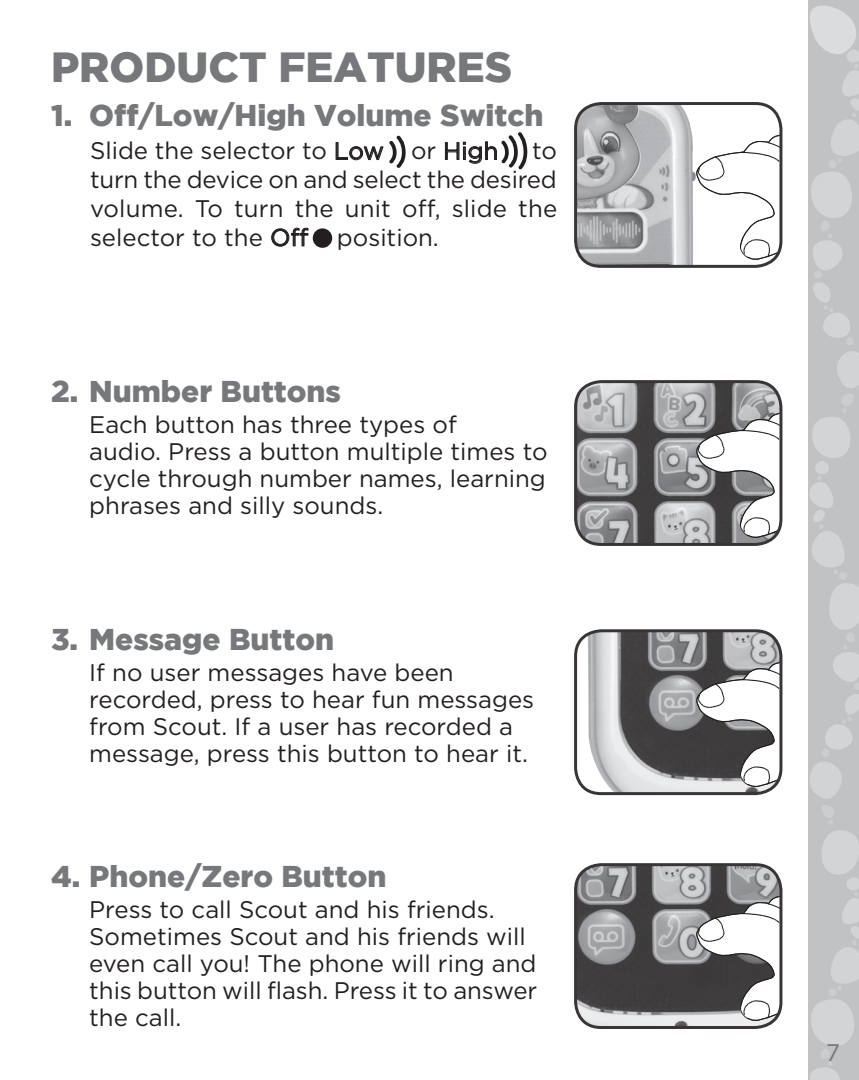
<style>
.page{position:relative;width:859px;height:1080px;background:#fff}
.page>*{position:absolute;margin:0;border:0;box-sizing:border-box;transform-origin:0 0}
.t1{font:900 42px "Gotham";color:#76787b}
.t2{font:900 30px "Gotham";color:#76787b}
.t3{font:24px/27px "Gotham";color:#231f20}
.t4{font:24px "Gotham";color:#76787b}
</style>
<div class="page">
<svg style="left:808px;top:0;width:51px;height:1080px"></svg>
<img style="left:577px;top:106px;width:119px;height:159px">
<svg style="left:696px;top:135px;width:85px;height:125px"></svg>
<div style="left:574px;top:102px;width:208px;height:166px;border:3px solid #231f20;border-radius:26px"></div>
<img style="left:577px;top:382px;width:204px;height:161px">
<svg style="left:696px;top:412px;width:85px;height:126px"></svg>
<div style="left:574px;top:380px;width:208px;height:166px;border:3px solid #231f20;border-radius:26px"></div>
<img style="left:577px;top:865px;width:204px;height:163px">
<svg style="left:696px;top:895px;width:85px;height:126px"></svg>
<div style="left:574px;top:863px;width:208px;height:166px;border:3px solid #231f20;border-radius:26px"></div>
<img style="left:577px;top:632px;width:204px;height:162px">
<svg style="left:696px;top:661px;width:85px;height:126px"></svg>
<div style="left:574px;top:629px;width:208px;height:166px;border:3px solid #231f20;border-radius:26px"></div>
<svg style="left:389px;top:136px;width:17px;height:32px"></svg>
<svg style="left:501px;top:132px;width:27px;height:38px"></svg>
<div style="left:313px;top:228px;width:19px;height:20px;background:#231f20;border-radius:50%"></div>
<h1 class="t1" style="left:51px;top:43px;width:463px">PRODUCT FEATURES</h1>
<p class="t2" style="left:51px;top:98px;width:494px">1. Off/Low/High Volume Switch</p>
<p class="t3" style="left:90px;top:137px;width:410px">Slide the selector to Low or High</p>
<p class="t3" style="left:90px;top:136px;width:469px;line-height:28.8px;text-align:justify;text-indent:442px">to turn the device on and select the desired volume. To turn the unit off, slide the selector to the Off position.</p>
<p class="t2" style="left:51px;top:374px;width:291px">2. Number Buttons</p>
<p class="t3" style="left:89px;top:411px;width:460px">Each button has three types of<br>audio. Press a button multiple times to cycle through number names, learning phrases and silly sounds.</p>
<p class="t2" style="left:51px;top:622px;width:285px">3. Message Button</p>
<p class="t3" style="left:89px;top:659px;width:446px">If no user messages have been recorded, press to hear fun messages from Scout. If a user has recorded a message, press this button to hear it.</p>
<p class="t2" style="left:51px;top:859px;width:337px">4. Phone/Zero Button</p>
<p class="t3" style="left:89px;top:896px;width:450px">Press to call Scout and his friends.<br>Sometimes Scout and his friends will even call you! The phone will ring and this button will flash. Press it to answer the call.</p>
<p class="t4" style="left:826px;top:1039px;width:16px">7</p>
</div>
